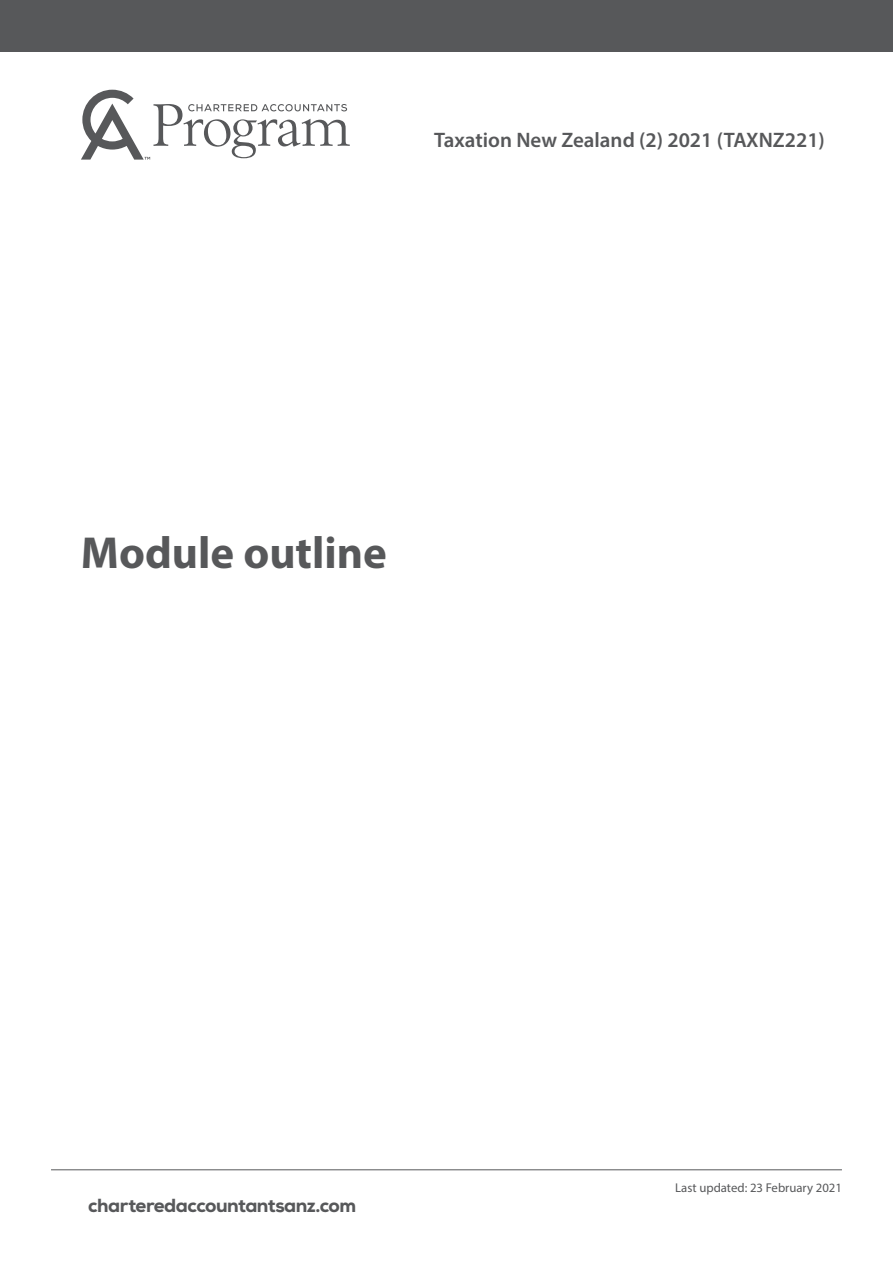
<style>
.page{position:relative;width:893px;height:1263px;background:#fff}
.page>*{position:absolute;margin:0;border:0;box-sizing:border-box;transform-origin:0 0}
.Titlepage_h2{font:700 45px "Myriad Pro";color:#57585a}
.Module_name{font:600 21px "Myriad Pro";color:#57585a}
.Call_to_action{font:800 18.9px "Nexa";letter-spacing:-.03em;color:#57585a}
.t1{font:12.75px "Myriad Pro";color:#57585a}
</style>
<div class="page">
<hr style="left:51px;top:1169px;width:791px;height:1px;background:#57585a">
<div style="left:0;top:0;width:893px;height:51px;background:#57585a"></div>
<svg style="left:81px;top:90px;width:269px;height:70px"></svg>
<p class="Module_name" style="left:434px;top:126px;width:392px">Taxation New Zealand (2) 2021 (TAXNZ221)</p>
<p class="Titlepage_h2" style="left:81px;top:524px;width:308px">Module outline</p>
<p class="Call_to_action" style="left:88px;top:1193px;width:269px">charteredaccountantsanz.com</p>
<p class="t1" style="left:675px;top:1180px;width:168px">Last updated: 23 February 2021</p>
</div>
